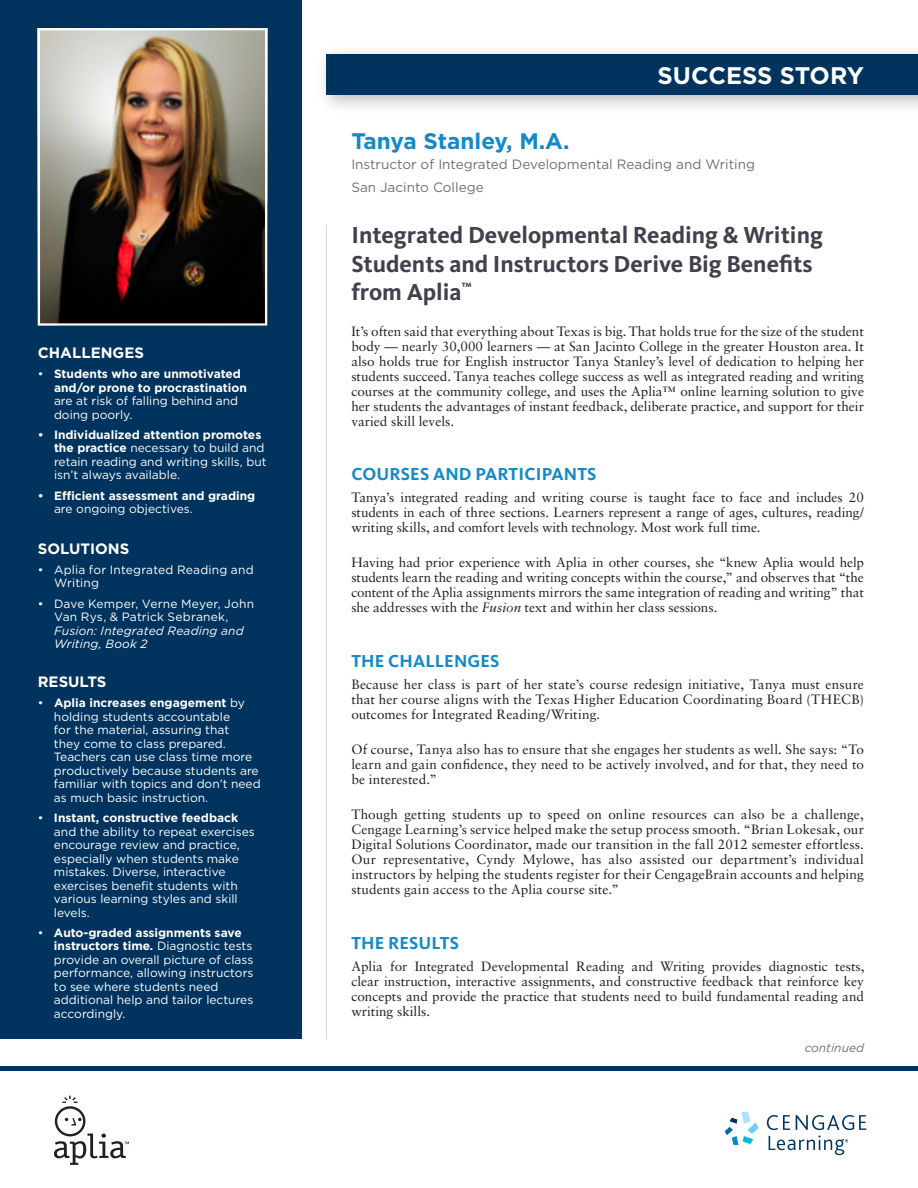
<style>
.page{position:relative;width:918px;height:1188px;background:#fff}
.page>*{position:absolute;margin:0;border:0;box-sizing:border-box;transform-origin:0 0}
.t1{font:700 24px/28.5px "Kievit OT";color:#43404d}
.t2{font:700 24px "Gotham";letter-spacing:-.005em;color:#fff}
.t3{font:700 22.5px "Gotham";letter-spacing:-.005em;color:#1489ca}
.t4{font:700 18px "Kievit OT";letter-spacing:.01em;color:#1489ca}
.t5{font:700 15px "Gotham";color:#fff}
.t6{font:13.5px/15px "Sabon LT Std";color:#231f20;text-align:justify}
.t7{font:13.5px/22.8px "Gotham";color:#6f6f71}
.t8{font:12px/13.5px "Gotham";color:#fff}
.t9{font:700 12px/13.5px "Gotham";color:#fff}
.t10{font:12px/13.5px "Gotham";letter-spacing:.02em;color:#fff}
.t11{font:italic 12px/13.5px "Gotham";letter-spacing:.015em;color:#fff}
.t12{font:italic 12px "Gotham";color:#6f6f71}
.s1{font-weight:400}
.s2{font-weight:700}
.s3{font-style:italic}
</style>
<div class="page">
<div style="left:0;top:0;width:301px;height:1039px;background:#00345e"></div>
<hr style="left:326px;top:225px;width:1px;height:814px;background:#d1d3d4">
<div style="left:0;top:1066px;width:918px;height:5px;background:#00345e"></div>
<div style="left:316px;top:44px;width:602px;height:71px;background:#231f20;opacity:.3"></div>
<div style="left:327px;top:54px;width:591px;height:41px;background:#00345e"></div>
<div style="left:30px;top:20px;width:245px;height:313px;background:#231f20;opacity:.2"></div>
<img style="left:41px;top:31px;width:223px;height:292px">
<div style="left:38px;top:28px;width:229px;height:298px;border:2px solid #fff"></div>
<svg style="left:725px;top:1112px;width:34px;height:33px"></svg>
<svg style="left:767px;top:1115px;width:99px;height:40px"></svg>
<svg style="left:54px;top:1096px;width:75px;height:69px"></svg>
<p class="t5" style="left:38px;top:343px;width:108px">Challenges</p>
<p class="t9" style="left:54px;top:367px;width:195px;text-indent:-16px"><span class="s1">•</span> Students who are unmotivated and/or prone to procrastination</p>
<p class="t8" style="left:54px;top:394px;width:186px">are at risk of falling behind and doing poorly.</p>
<p class="t8" style="left:54px;top:428px;width:214px;text-indent:-16px"><span class="s2">• Individualized attention promotes the practice</span> necessary to build and retain reading and writing skills, but isn’t always available.</p>
<p class="t9" style="left:38px;top:489px;width:219px">• Efficient assessment and grading</p>
<p class="t8" style="left:54px;top:502px;width:140px">are ongoing objectives.</p>
<p class="t5" style="left:38px;top:538px;width:91px">Solutions</p>
<p class="t8" style="left:54px;top:563px;width:201px;text-indent:-16px">• Aplia for Integrated Reading and<br>Writing</p>
<p class="t10" style="left:54px;top:596px;width:202px;text-indent:-16px">• Dave Kemper, Verne Meyer, John<br>Van Rys, &amp; Patrick Sebranek,</p>
<p class="t11" style="left:54px;top:623px;width:191px">Fusion: Integrated Reading and<br>Writing, Book 2</p>
<p class="t5" style="left:38px;top:672px;width:70px">results</p>
<p class="t8" style="left:54px;top:696px;width:208px;text-indent:-16px">• <span class="s2">Aplia increases engagement</span> by holding students accountable<br>for the material, assuring that<br>they come to class prepared.<br>Teachers can use class time more productively because students are familiar with topics and don’t need as much basic instruction.</p>
<p class="t8" style="left:54px;top:811px;width:202px;text-indent:-16px">• <span class="s2">Instant, constructive feedback </span>and the ability to repeat exercises encourage review and practice, especially when students make mistakes. Diverse, interactive exercises benefit students with various learning styles and skill levels.</p>
<p class="t8" style="left:54px;top:926px;width:201px;text-indent:-16px">• <span class="s2">Auto-graded assignments save instructors time.</span> Diagnostic tests provide an overall picture of class performance, allowing instructors to see where students need additional help and tailor lectures accordingly.</p>
<h1 class="t2" style="left:658px;top:60px;width:208px">succ ess story</h1>
<h2 class="t3" style="left:351px;top:126px;width:220px">Tanya Stanley, M.A.</h2>
<p class="t7" style="left:351px;top:152px;width:405px">Instructor of Integrated Developmental Reading and Writing<br>San Jacinto College</p>
<h1 class="t1" style="left:351px;top:221px;width:473px">Integrated Developmental Reading &amp; Writing<br>Students and Instructors Derive Big Benefits from Aplia<sup>™</sup></h1>
<p class="t6" style="left:351px;top:323px;width:514px">It’s often said that everything about Texas is big. That holds true for the size of the student body — nearly 30,000 learners — at San Jacinto College in the greater Houston area. It also holds true for English instructor Tanya Stanley’s level of dedication to helping her students succeed. Tanya teaches college success as well as integrated reading and writing courses at the community college, and uses the Aplia™ online learning solution to give her students the advantages of instant feedback, deliberate practice, and support for their varied skill levels.</p>
<h3 class="t4" style="left:351px;top:464px;width:177px">Courses and Participa</h3>
<h3 class="t4" style="left:564px;top:464px;width:32px">nts</h3>
<p class="t6" style="left:351px;top:490px;width:514px">Tanya’s integrated reading and writing course is taught face to face and includes 20 students in each of three sections. Learners represent a range of ages, cultures, reading/ writing skills, and comfort levels with technology. Most work full time.</p>
<p class="t6" style="left:351px;top:555px;width:514px">Having had prior experience with Aplia in other courses, she “knew Aplia would help students learn the reading and writing concepts within the course,” and observes that “the content of the Aplia assignments mirrors the same integration of reading and writing” that she addresses with the <span class="s3">Fusion</span> text and within her class sessions.</p>
<h3 class="t4" style="left:351px;top:650px;width:148px">The Challenges</h3>
<p class="t6" style="left:351px;top:677px;width:514px">Because her class is part of her state’s course redesign initiative, Tanya must ensure that her course aligns with the Texas Higher Education Coordinating Board (THECB) outcomes for Integrated Reading/Writing.</p>
<p class="t6" style="left:351px;top:742px;width:514px">Of course, Tanya also has to ensure that she engages her students as well. She says: “To learn and gain confidence, they need to be actively involved, and for that, they need to be interested.”</p>
<p class="t6" style="left:351px;top:807px;width:514px">Though getting students up to speed on online resources can also be a challenge, Cengage Learning’s service helped make the setup process smooth. “Brian Lokesak, our Digital Solutions Coordinator, made our transition in the fall 2012 semester effortless.<br>Our representative, Cyndy Mylowe, has also assisted our department’s individual instructors by helping the students register for their CengageBrain accounts and helping students gain access to the Aplia course site.”</p>
<h3 class="t4" style="left:351px;top:932px;width:107px">The Results</h3>
<p class="t6" style="left:351px;top:959px;width:515px">Aplia for Integrated Developmental Reading and Writing provides diagnostic tests, clear instruction, interactive assignments, and constructive feedback that reinforce key concepts and provide the practice that students need to build fundamental reading and writing skills.</p>
<p class="t12" style="left:805px;top:1040px;width:61px">continued</p>
</div>
